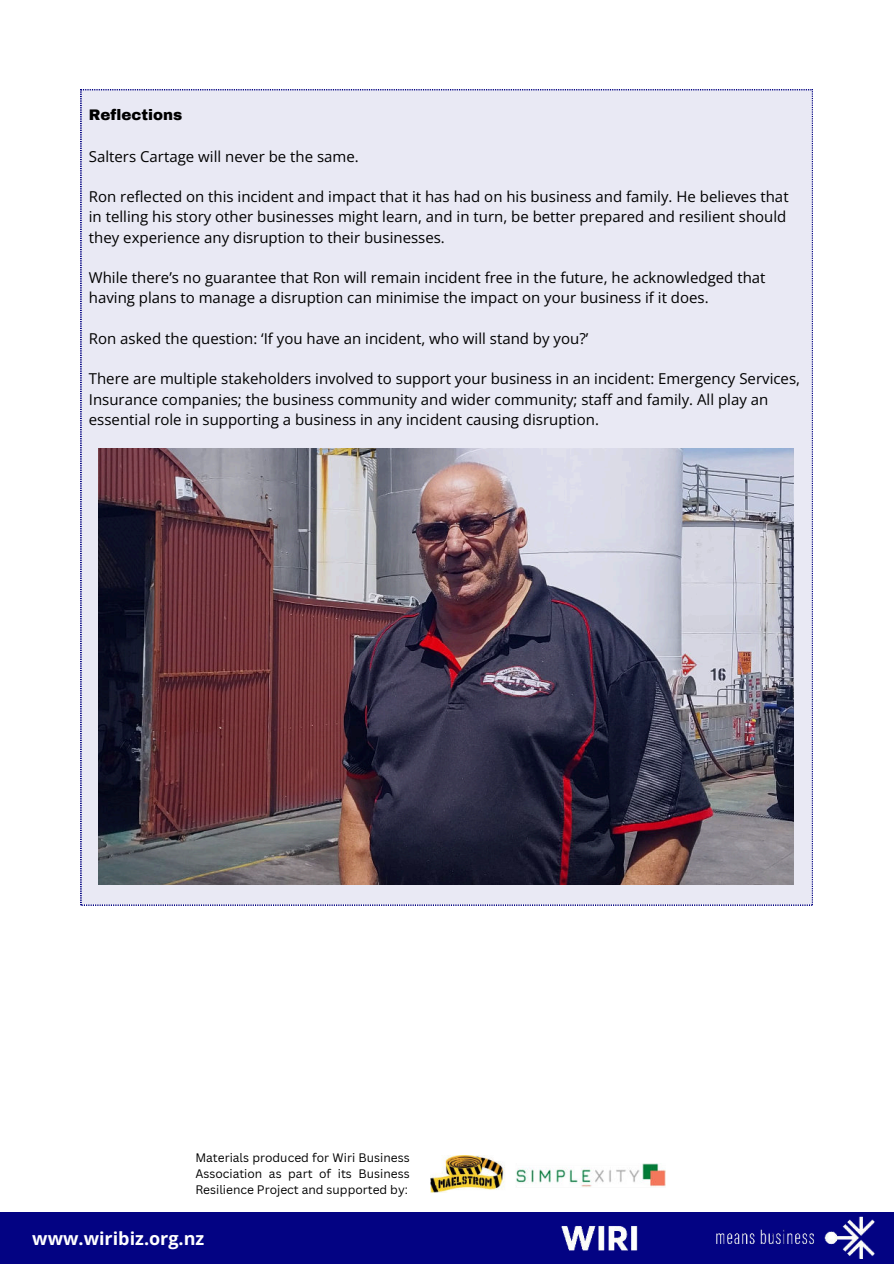
<style>
.page{position:relative;width:894px;height:1264px;background:#fff}
.page>*{position:absolute;margin:0;border:0;box-sizing:border-box;transform-origin:0 0}
.t1{font:700 18px "Open Sans";color:#fff}
.t2{font:15px/20.2px "Open Sans";color:#000}
.t3{font:900 15px "Archivo";color:#000}
.t4{font:12px/16px "Canva Sans";color:#000;text-align:justify}
</style>
<div class="page">
<img style="left:81px;top:89px;width:731px;height:815px">
<div style="left:0;top:1212px;width:893px;height:51px;background:#030383"></div>
<img style="left:561px;top:1216px;width:314px;height:42px">
<img style="left:430px;top:1155px;width:235px;height:37px">
<p class="t3" style="left:89px;top:106px;width:95px">Reflections</p>
<p class="t2" style="left:89px;top:146px;width:271px">Salters Cartage will never be the same.</p>
<p class="t2" style="left:89px;top:186px;width:701px">Ron reflected on this incident and impact that it has had on his business and family. He believes that in telling his story other businesses might learn, and in turn, be better prepared and resilient should they experience any disruption to their businesses.</p>
<p class="t2" style="left:89px;top:267px;width:678px">While there’s no guarantee that Ron will remain incident free in the future, he acknowledged that having plans to manage a disruption can minimise the impact on your business if it does.</p>
<p class="t2" style="left:89px;top:328px;width:501px">Ron asked the question: ‘If you have an incident, who will stand by you?’</p>
<p class="t2" style="left:89px;top:368px;width:712px">There are multiple stakeholders involved to support your business in an incident: Emergency Services,<br>Insurance companies; the business community and wider community; staff and family. All play an essential role in supporting a business in any incident causing disruption.</p>
<p class="t4" style="left:195px;top:1149px;width:216px">Materials produced for Wiri Business Association as part of its Business Resilience Project and supported by:</p>
<p class="t1" style="left:32px;top:1225px;width:173px">www.wiribiz.org.nz</p>
</div>
